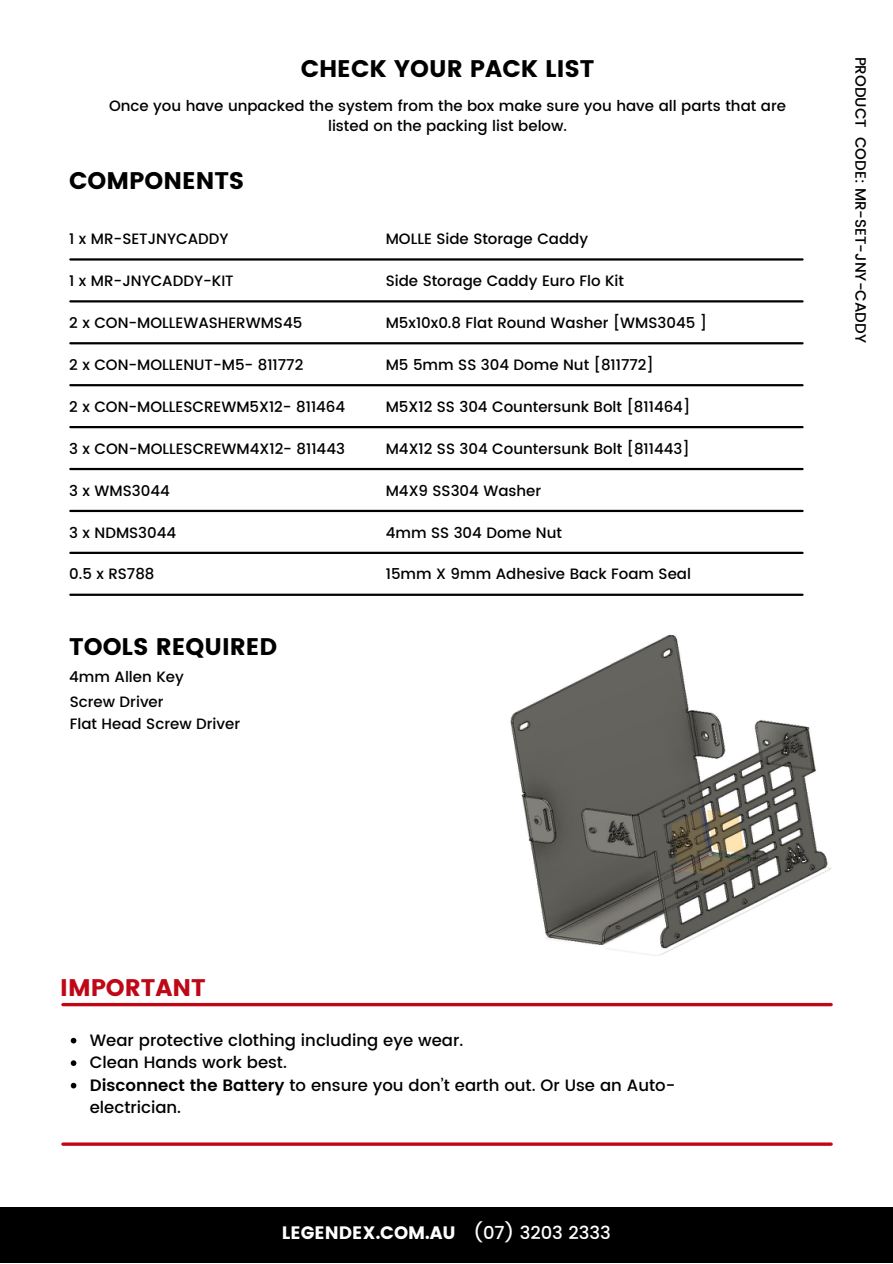
<style>
.page{position:relative;width:893px;height:1264px;background:#fff}
.page>*{position:absolute;margin:0;border:0;box-sizing:border-box;transform-origin:0 0}
.t1{font:24px "Poppins";color:#000}
.t2{font:24px "Poppins";color:#bf0817}
.t3{font:18px "Poppins";color:#fff}
.t4{font:500 16.5px/22.5px "Poppins";color:#000}
.t5{font:500 15px/24.5px "Poppins";color:#000}
.s1{font-weight:600}
.s2{font-weight:500}
</style>
<div class="page">
<div style="left:0;top:1207px;width:892px;height:55px;background:#000"></div>
<hr style="left:70px;top:258px;width:732px;height:2px;background:#000">
<hr style="left:70px;top:300px;width:732px;height:2px;background:#000">
<hr style="left:70px;top:342px;width:732px;height:2px;background:#000">
<hr style="left:70px;top:384px;width:732px;height:2px;background:#000">
<hr style="left:70px;top:426px;width:732px;height:2px;background:#000">
<hr style="left:70px;top:468px;width:732px;height:2px;background:#000">
<hr style="left:70px;top:510px;width:732px;height:2px;background:#000">
<hr style="left:70px;top:551px;width:732px;height:3px;background:#000">
<hr style="left:70px;top:593px;width:732px;height:3px;background:#000">
<img style="left:510px;top:634px;width:322px;height:322px">
<svg style="left:63px;top:1002px;width:768px;height:4px;fill:#bf0817"></svg>
<hr style="left:63px;top:1142px;width:768px;height:3px;background:#bf0817">
<svg style="left:71px;top:1037px;width:5px;height:6px"></svg>
<svg style="left:71px;top:1060px;width:5px;height:5px"></svg>
<svg style="left:71px;top:1082px;width:5px;height:6px"></svg>
<h1 class="t1" style="left:300px;top:54px;width:295px">CHECK YOUR PACK LIST</h1>
<p class="t5" style="left:109px;top:96px;width:678px;line-height:20.2px;text-align:center">Once you have unpacked the system from the box make sure you have all parts that are listed on the packing list below.</p>
<h1 class="t1" style="left:69px;top:166px;width:177px">COMPONENTS</h1>
<p class="t5" style="left:69px;top:227px;width:161px">1 x MR-SETJNYCADDY</p>
<p class="t5" style="left:69px;top:269px;width:166px">1 x MR-JNYCADDY-KIT</p>
<p class="t5" style="left:69px;top:310px;width:234px">2 x CON-MOLLEWASHERWMS45</p>
<p class="t5" style="left:69px;top:352px;width:235px">2 x CON-MOLLENUT-M5- 811772</p>
<p class="t5" style="left:69px;top:394px;width:277px">2 x CON-MOLLESCREWM5X12- 811464</p>
<p class="t5" style="left:69px;top:436px;width:277px">3 x CON-MOLLESCREWM4X12- 811443</p>
<p class="t5" style="left:69px;top:478px;width:102px">3 x WMS3044</p>
<p class="t5" style="left:69px;top:520px;width:108px">3 x NDMS3044</p>
<p class="t5" style="left:69px;top:562px;width:87px">0.5 x RS788</p>
<h1 class="t1" style="left:69px;top:633px;width:209px">TOOLS REQUIRED</h1>
<p class="t5" style="left:69px;top:665px;width:116px">4mm Allen Key<br>Screw Driver</p>
<p class="t5" style="left:70px;top:711px;width:172px">Flat Head Screw Driver</p>
<p class="t5" style="left:386px;top:227px;width:204px">MOLLE Side Storage Caddy</p>
<p class="t5" style="left:386px;top:269px;width:240px">Side Storage Caddy Euro Flo Kit</p>
<p class="t5" style="left:386px;top:310px;width:323px">M5x10x0.8 Flat Round Washer [WMS3045 ]</p>
<p class="t5" style="left:386px;top:352px;width:269px">M5 5mm SS 304 Dome Nut [811772]</p>
<p class="t5" style="left:386px;top:394px;width:306px">M5X12 SS 304 Countersunk Bolt [811464]</p>
<p class="t5" style="left:386px;top:436px;width:305px">M4X12 SS 304 Countersunk Bolt [811443]</p>
<p class="t5" style="left:386px;top:478px;width:157px">M4X9 SS304 Washer</p>
<p class="t5" style="left:386px;top:520px;width:178px">4mm SS 304 Dome Nut</p>
<p class="t5" style="left:386px;top:562px;width:307px">15mm X 9mm Adhesive Back Foam Seal</p>
<p class="t5" style="left:873px;top:57px;width:287px;rotate:90deg">PRODUCT CODE: MR-SET-JNY-CADDY</p>
<h1 class="t2" style="left:60px;top:973px;width:147px">IMPORTANT</h1>
<p class="t4" style="left:90px;top:1028px;width:587px">Wear protective clothing including eye wear.<br>Clean Hands work best.<br><span class="s1">Disconnect the Battery</span> to ensure you don’t earth out. Or Use an Auto&shy;electrician.</p>
<p class="t3" style="left:282px;top:1222px;width:330px">LEGENDEX.COM.AU <span class="s2">(07) 3203 2333</span></p>
</div>
